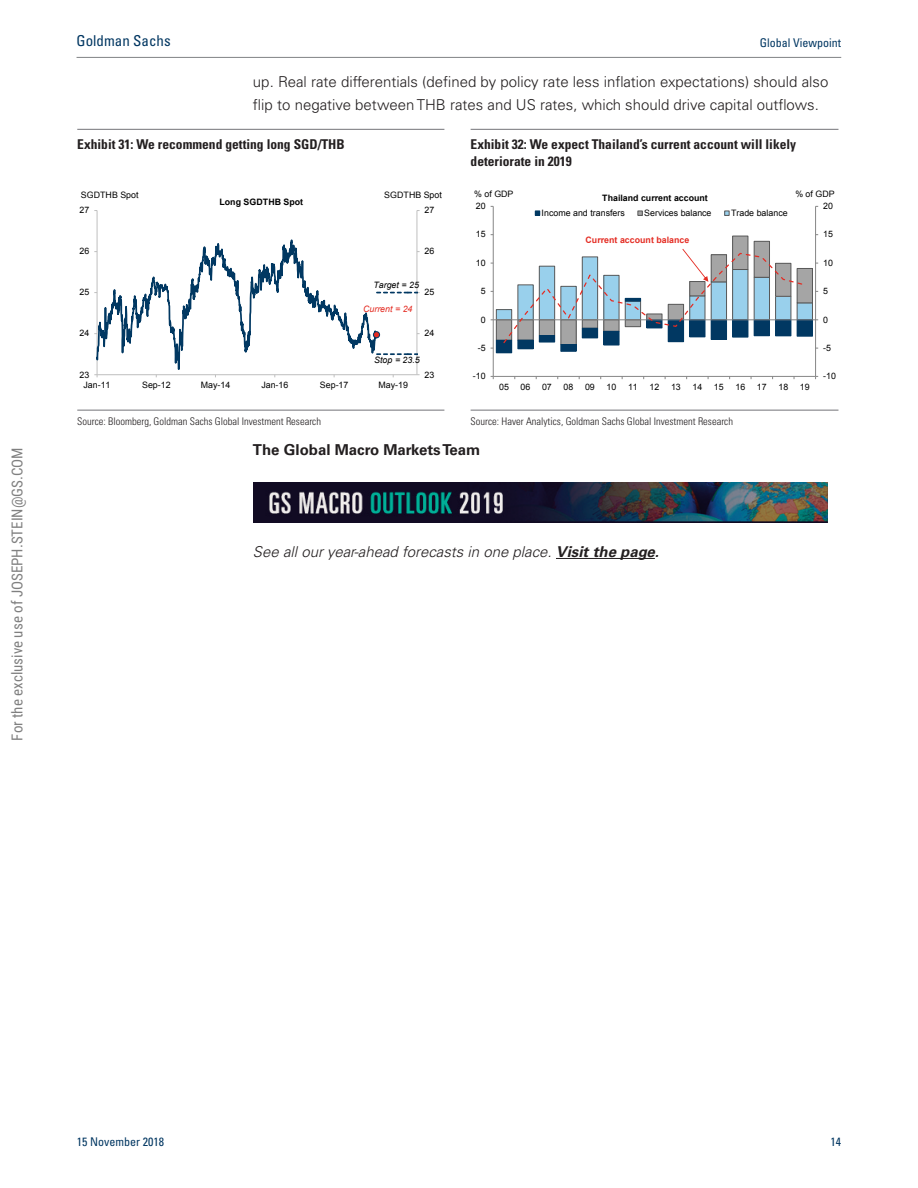
<style>
.page{position:relative;width:918px;height:1188px;background:#fff}
.page>*{position:absolute;margin:0;border:0;box-sizing:border-box;transform-origin:0 0}
.t1{font:300 15px/22.5px "Univers LT Std";color:#231f20}
.t2{font:italic 300 15px "Univers LT Std";color:#231f20}
.t3{font:15px "Roboto Condensed";color:#808080}
.t4{font:700 15px "Univers LT Std";color:#231f20}
.t5{font:condensed 15px "Univers LT Std";color:#003661}
.t6{font:700 condensed 13.5px/16.5px "Univers LT Std";color:#231f20}
.t7{font:condensed 12px "Univers LT Std";color:#003661}
.t8{font:300 condensed 10.5px "Univers LT Std";color:#231f20}
.t9{font:8.85px "Arial";color:#000}
.t10{font:700 8.85px "Arial";color:#000}
.t11{font:700 8.85px "Arial";color:#e42c23}
.t12{font:italic 8.85px "Arial";color:#000}
.t13{font:italic 8.85px "Arial";color:#e42c23}
.s1{font-weight:700}
</style>
<div class="page">
<hr style="left:556px;top:558px;width:99px;height:1px;background:#231f20">
<hr style="left:77px;top:129px;width:367px;height:1px;background:#737378">
<hr style="left:471px;top:129px;width:367px;height:1px;background:#737378">
<svg style="left:94px;top:210px;width:326px;height:168px"></svg>
<div style="left:496px;top:310px;width:16px;height:10px;background:#99d0ec"></div>
<div style="left:496px;top:309px;width:16px;height:11px;border:1px solid #595959"></div>
<div style="left:797px;top:303px;width:15px;height:17px;background:#99d0ec"></div>
<div style="left:797px;top:302px;width:16px;height:18px;border:1px solid #595959"></div>
<div style="left:496px;top:320px;width:16px;height:20px;background:#a5a5a5"></div>
<div style="left:496px;top:319px;width:16px;height:22px;border:1px solid #595959"></div>
<div style="left:733px;top:236px;width:15px;height:34px;background:#a5a5a5"></div>
<div style="left:732px;top:236px;width:16px;height:34px;border:1px solid #595959"></div>
<div style="left:754px;top:241px;width:16px;height:36px;background:#a5a5a5"></div>
<div style="left:754px;top:241px;width:16px;height:37px;border:1px solid #595959"></div>
<div style="left:797px;top:268px;width:15px;height:35px;background:#a5a5a5"></div>
<div style="left:797px;top:268px;width:16px;height:35px;border:1px solid #595959"></div>
<div style="left:797px;top:320px;width:15px;height:16px;background:#013862"></div>
<div style="left:797px;top:319px;width:16px;height:18px;border:1px solid #013862"></div>
<div style="left:496px;top:340px;width:16px;height:13px;background:#013862"></div>
<div style="left:518px;top:340px;width:15px;height:9px;background:#013862"></div>
<div style="left:517px;top:340px;width:17px;height:9px;border:1px solid #013862"></div>
<div style="left:561px;top:345px;width:15px;height:6px;background:#013862"></div>
<div style="left:560px;top:344px;width:17px;height:8px;border:1px solid #013862"></div>
<div style="left:603px;top:331px;width:16px;height:14px;border:1px solid #013862"></div>
<hr style="left:493px;top:320px;width:323px;height:1px;background:#868686">
<hr style="left:815px;top:206px;width:1px;height:170px;background:#868686">
<hr style="left:493px;top:206px;width:1px;height:170px;background:#868686">
<hr style="left:493px;top:376px;width:323px;height:1px;background:#868686">
<svg style="left:535px;top:211px;width:5px;height:5px"></svg>
<svg style="left:637px;top:211px;width:6px;height:5px"></svg>
<svg style="left:724px;top:211px;width:6px;height:5px"></svg>
<svg style="left:502px;top:249px;width:304px;height:95px"></svg>
<hr style="left:77px;top:410px;width:367px;height:1px;background:#737378">
<hr style="left:471px;top:410px;width:367px;height:1px;background:#737378">
<img style="left:254px;top:483px;width:574px;height:40px">
<hr style="left:77px;top:57px;width:764px;height:1px;background:#808285">
<h1 class="t3" style="left:11px;top:741px;width:295px;rotate:-90deg">For the exclusive use of JOSEPH.STEIN@GS.COM</h1>
<h1 class="t5" style="left:77px;top:35px;width:96px">Goldman Sachs</h1>
<h3 class="t7" style="left:760px;top:39px;width:83px">Global Viewpoint</h3>
<h1 class="t1" style="left:253px;top:72px;width:577px">up. Real rate differentials (defined by policy rate less inflation expectations) should also flip to negative between THB rates and US rates, which should drive capital outflows.</h1>
<h2 class="t6" style="left:77px;top:137px;width:269px">Exhibit 31: We recommend getting long SGD/THB</h2>
<h2 class="t6" style="left:471px;top:137px;width:327px">Exhibit 32: We expect Thailand’s current account will likely deteriorate in 2019</h2>
<p class="t9" style="left:81px;top:190px;width:59px">SGDTHB Spot</p>
<p class="t9" style="left:384px;top:190px;width:59px">SGDTHB Spot</p>
<p class="t10" style="left:219px;top:197px;width:85px">Long SGDTHB Spot</p>
<p class="t9" style="left:80px;top:205px;width:11px">27</p>
<p class="t9" style="left:425px;top:205px;width:11px">27</p>
<p class="t9" style="left:80px;top:246px;width:11px">26</p>
<p class="t9" style="left:425px;top:246px;width:11px">26</p>
<p class="t9" style="left:80px;top:287px;width:11px">25</p>
<p class="t12" style="left:373px;top:280px;width:47px">Target = 25</p>
<p class="t9" style="left:425px;top:287px;width:11px">25</p>
<p class="t13" style="left:363px;top:304px;width:51px">Current = 24</p>
<p class="t9" style="left:80px;top:328px;width:11px">24</p>
<p class="t9" style="left:425px;top:328px;width:11px">24</p>
<p class="t12" style="left:374px;top:355px;width:47px">Stop = 23.5</p>
<p class="t9" style="left:80px;top:370px;width:11px">23</p>
<p class="t9" style="left:425px;top:370px;width:11px">23</p>
<p class="t9" style="left:84px;top:380px;width:29px">Jan-11</p>
<p class="t9" style="left:142px;top:380px;width:30px">Sep-12</p>
<p class="t9" style="left:201px;top:380px;width:31px">May-14</p>
<p class="t9" style="left:261px;top:380px;width:29px">Jan-16</p>
<p class="t9" style="left:320px;top:380px;width:30px">Sep-17</p>
<p class="t9" style="left:379px;top:380px;width:31px">May-19</p>
<p class="t9" style="left:474px;top:189px;width:41px">% of GDP</p>
<p class="t9" style="left:795px;top:189px;width:41px">% of GDP</p>
<p class="t9" style="left:542px;top:208px;width:85px">Income and transfers</p>
<p class="t9" style="left:644px;top:208px;width:69px">Services balance</p>
<p class="t9" style="left:731px;top:208px;width:58px">Trade balance</p>
<p class="t10" style="left:602px;top:193px;width:107px">Thailand current account</p>
<p class="t11" style="left:586px;top:235px;width:105px">Current account balance</p>
<p class="t9" style="left:476px;top:201px;width:11px">20</p>
<p class="t9" style="left:823px;top:201px;width:11px">20</p>
<p class="t9" style="left:476px;top:229px;width:11px">15</p>
<p class="t9" style="left:823px;top:229px;width:11px">15</p>
<p class="t9" style="left:476px;top:258px;width:11px">10</p>
<p class="t9" style="left:823px;top:258px;width:11px">10</p>
<p class="t9" style="left:481px;top:286px;width:6px">5</p>
<p class="t9" style="left:823px;top:286px;width:6px">5</p>
<p class="t9" style="left:481px;top:315px;width:6px">0</p>
<p class="t9" style="left:823px;top:315px;width:6px">0</p>
<p class="t9" style="left:478px;top:343px;width:9px">-5</p>
<p class="t9" style="left:823px;top:343px;width:9px">-5</p>
<p class="t9" style="left:473px;top:371px;width:14px">-10</p>
<p class="t9" style="left:823px;top:371px;width:14px">-10</p>
<p class="t9" style="left:499px;top:382px;width:11px">05</p>
<p class="t9" style="left:521px;top:382px;width:11px">06</p>
<p class="t9" style="left:542px;top:382px;width:11px">07</p>
<p class="t9" style="left:564px;top:382px;width:11px">08</p>
<p class="t9" style="left:585px;top:382px;width:11px">09</p>
<p class="t9" style="left:607px;top:382px;width:11px">10</p>
<p class="t9" style="left:628px;top:382px;width:11px">11</p>
<p class="t9" style="left:650px;top:382px;width:11px">12</p>
<p class="t9" style="left:671px;top:382px;width:11px">13</p>
<p class="t9" style="left:693px;top:382px;width:11px">14</p>
<p class="t9" style="left:714px;top:382px;width:11px">15</p>
<p class="t9" style="left:735px;top:382px;width:11px">16</p>
<p class="t9" style="left:757px;top:382px;width:11px">17</p>
<p class="t9" style="left:778px;top:382px;width:11px">18</p>
<p class="t9" style="left:800px;top:382px;width:11px">19</p>
<p class="t8" style="left:77px;top:418px;width:245px">Source: Bloomberg, Goldman Sachs Global Investment Research</p>
<p class="t8" style="left:471px;top:418px;width:264px">Source: Haver Analytics, Goldman Sachs Global Investment Research</p>
<h1 class="t4" style="left:253px;top:444px;width:229px">The Global Macro MarketsTeam</h1>
<h1 class="t2" style="left:253px;top:546px;width:408px">See all our year-ahead forecasts in one place. <span class="s1">Visit the page.</span></h1>
<h3 class="t7" style="left:77px;top:1137px;width:89px">15 November 2018</h3>
<h3 class="t7" style="left:831px;top:1137px;width:12px">14</h3>
</div>
